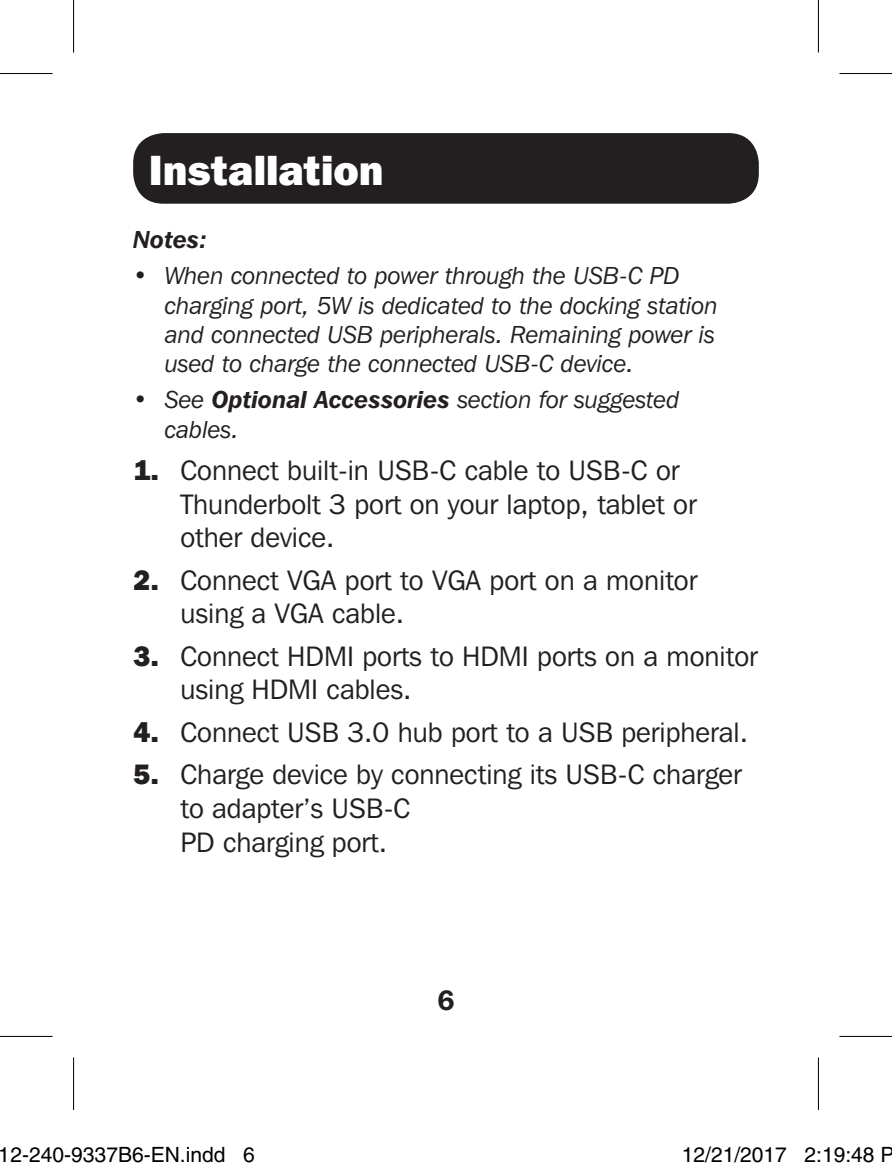
<style>
.page{position:relative;width:892px;height:1173px;background:#fff}
.page>*{position:absolute;margin:0;border:0;box-sizing:border-box;transform-origin:0 0}
.t1{font:800 42px "Franklin Gothic IT Cby BT";color:#fff}
.t2{font:28px/33.6px "Franklin Gothic IT Cby BT";color:#231f20}
.t3{font:600 28px "Franklin Gothic IT Cby BT";color:#231f20}
.t4{font:italic 24.5px/29.4px "Franklin Gothic IT Cby BT";color:#231f20}
.t5{font:italic 600 24.5px "Franklin Gothic IT Cby BT";color:#231f20}
.t6{font:21px "Helvetica";color:#000}
.s1{font-weight:600}
.s2{font-weight:800}
</style>
<div class="page">
<div style="left:133px;top:133px;width:625px;height:71px;background:#231f20;border-radius:30px"></div>
<svg style="left:0;top:1036px;width:52px;height:1px"></svg>
<svg style="left:839px;top:1036px;width:52px;height:1px"></svg>
<div style="left:71px;top:0;width:5px;height:53px;background:#f5f5f5"></div>
<div style="left:71px;top:1057px;width:5px;height:52px;background:#f5f5f5"></div>
<svg style="left:818px;top:0;width:1px;height:53px"></svg>
<svg style="left:818px;top:1057px;width:1px;height:52px"></svg>
<hr style="left:0;top:73px;width:52px;height:1px;background:#000">
<hr style="left:839px;top:73px;width:52px;height:1px;background:#000">
<hr style="left:0;top:1035px;width:52px;height:1px;background:#000">
<hr style="left:839px;top:1035px;width:52px;height:1px;background:#000">
<hr style="left:73px;top:0;width:1px;height:53px;background:#000">
<hr style="left:73px;top:1057px;width:1px;height:52px;background:#000">
<hr style="left:817px;top:0;width:1px;height:53px;background:#000">
<hr style="left:817px;top:1057px;width:1px;height:52px;background:#000">
<div style="left:55px;top:1148px;width:7px;height:13px;border:1px solid #fff;border-radius:50%"></div>
<div style="left:53px;top:1146px;width:11px;height:17px;border:1px solid #fff;border-radius:50%"></div>
<div style="left:753px;top:1148px;width:8px;height:13px;border:1px solid #fff;border-radius:50%"></div>
<div style="left:751px;top:1146px;width:12px;height:17px;border:1px solid #fff;border-radius:50%"></div>
<p class="t1" style="left:149px;top:144px;width:236px">Installation</p>
<p class="t5" style="left:133px;top:225px;width:75px">Notes:</p>
<p class="t4" style="left:165px;top:260px;width:554px;text-indent:-32px">• When connected to power through the USB-C PD charging port, 5W is dedicated to the docking station and connected USB peripherals. Remaining power is used to charge the connected USB-C device.</p>
<p class="t4" style="left:165px;top:384px;width:516px;text-indent:-32px">• See <span class="s1">Optional Accessories</span> section for suggested cables.</p>
<p class="t2" style="left:180px;top:453px;width:517px;text-indent:-47px"><span class="s2">1.</span> Connect built-in USB-C cable to USB-C or<br>Thunderbolt 3 port on your laptop, tablet or other device.</p>
<p class="t2" style="left:180px;top:562px;width:518px;text-indent:-47px"><span class="s2">2.</span> Connect VGA port to VGA port on a monitor using a VGA cable.</p>
<p class="t2" style="left:180px;top:638px;width:578px;text-indent:-47px"><span class="s2">3.</span> Connect HDMI ports to HDMI ports on a monitor using HDMI cables.</p>
<p class="t2" style="left:133px;top:714px;width:616px"><span class="s2">4.</span> Connect USB 3.0 hub port to a USB peripheral.</p>
<p class="t2" style="left:180px;top:757px;width:562px;text-indent:-47px"><span class="s2">5.</span> Charge device by connecting its USB-C charger to adapter’s USB-C<br>PD charging port.</p>
<p class="t3" style="left:437px;top:982px;width:19px">6</p>
<p class="t6" style="left:-1px;top:1142px;width:257px">12-240-9337B6-EN.indd 6</p>
<p class="t6" style="left:681px;top:1142px;width:214px">12/21/2017 2:19:48 P</p>
</div>
